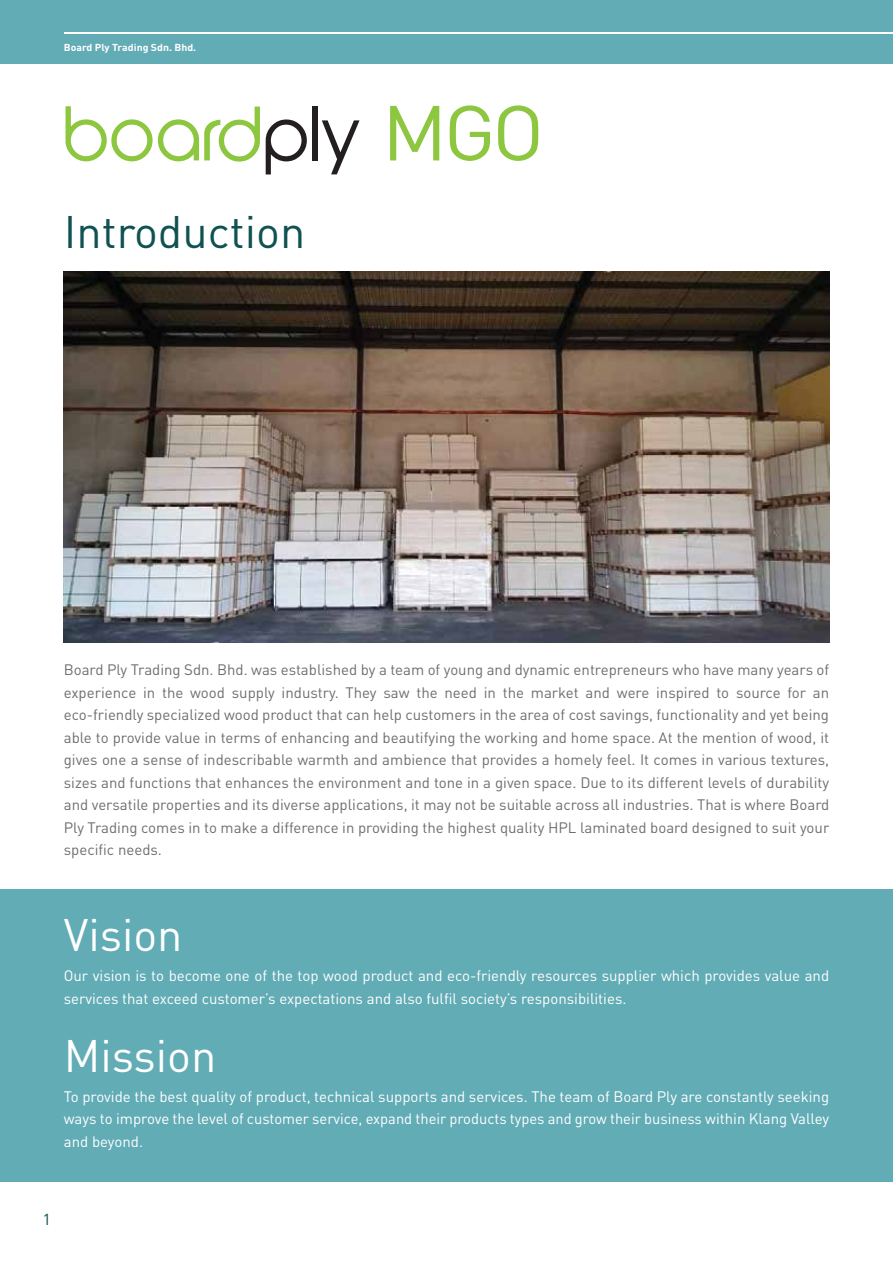
<style>
.page{position:relative;width:893px;height:1263px;background:#fff}
.page>*{position:absolute;margin:0;border:0;box-sizing:border-box;transform-origin:0 0}
.t1{font:76.65px "DIN Pro";color:#8dc63f;scale:1.05 1}
.t2{font:45px "DIN Pro";color:#fff}
.t3{font:45px "DIN Pro";color:#105151}
.t4{font:15.6px "DIN Pro";color:#105151;scale:1.05 1}
.t5{font:15px/22.5px "DIN Pro";color:#6d6e71;text-align:justify}
.t6{font:15px/22.5px "DIN Pro";color:#fff}
.t7{font:700 10.05px "DIN Pro";color:#fff;scale:1.05 1}
</style>
<div class="page">
<div style="left:0;top:0;width:893px;height:64px;background:#62acb6"></div>
<div style="left:0;top:889px;width:893px;height:293px;background:#62acb6"></div>
<svg style="left:65px;top:106px;width:195px;height:56px"></svg>
<svg style="left:266px;top:119px;width:41px;height:55px"></svg>
<div style="left:312px;top:106px;width:5px;height:54px;background:#231f20"></div>
<svg style="left:322px;top:120px;width:37px;height:54px"></svg>
<img style="left:64px;top:272px;width:765px;height:370px">
<hr style="left:64px;top:33px;width:829px;height:1px;background:#fff">
<p class="t7" style="left:64px;top:41px;width:128px">Board Ply Trading Sdn. Bhd.</p>
<h2 class="t3" style="left:64px;top:201px;width:243px">Introduction</h2>
<h1 class="t1" style="left:382px;top:81px;width:156px">MGO</h1>
<p class="t5" style="left:64px;top:658px;width:767px">Board Ply Trading Sdn. Bhd. was established by a team of young and dynamic entrepreneurs who have many years of experience in the wood supply industry. They saw the need in the market and were inspired to source for an eco-friendly specialized wood product that can help customers in the area of cost savings, functionality and yet being able to provide value in terms of enhancing and beautifying the working and home space. At the mention of wood, it gives one a sense of indescribable warmth and ambience that provides a homely feel. It comes in various textures, sizes and functions that enhances the environment and tone in a given space. Due to its different levels of durability and versatile properties and its diverse applications, it may not be suitable across all industries. That is where Board Ply Trading comes in to make a difference in providing the highest quality HPL laminated board designed to suit your specific needs.</p>
<h2 class="t2" style="left:64px;top:904px;width:120px">Vision</h2>
<p class="t6" style="left:64px;top:964px;width:767px">Our vision is to become one of the top wood product and eco-friendly resources supplier which provides value and services that exceed customer’s expectations and also fulfil society’s responsibilities.</p>
<h2 class="t2" style="left:64px;top:1025px;width:154px">Mission</h2>
<p class="t6" style="left:64px;top:1084px;width:767px;text-align:justify">To provide the best quality of product, technical supports and services. The team of Board Ply are constantly seeking ways to improve the level of customer service, expand their products types and grow their business within Klang Valley and beyond.</p>
<p class="t4" style="left:43px;top:1209px;width:10px">1</p>
</div>
